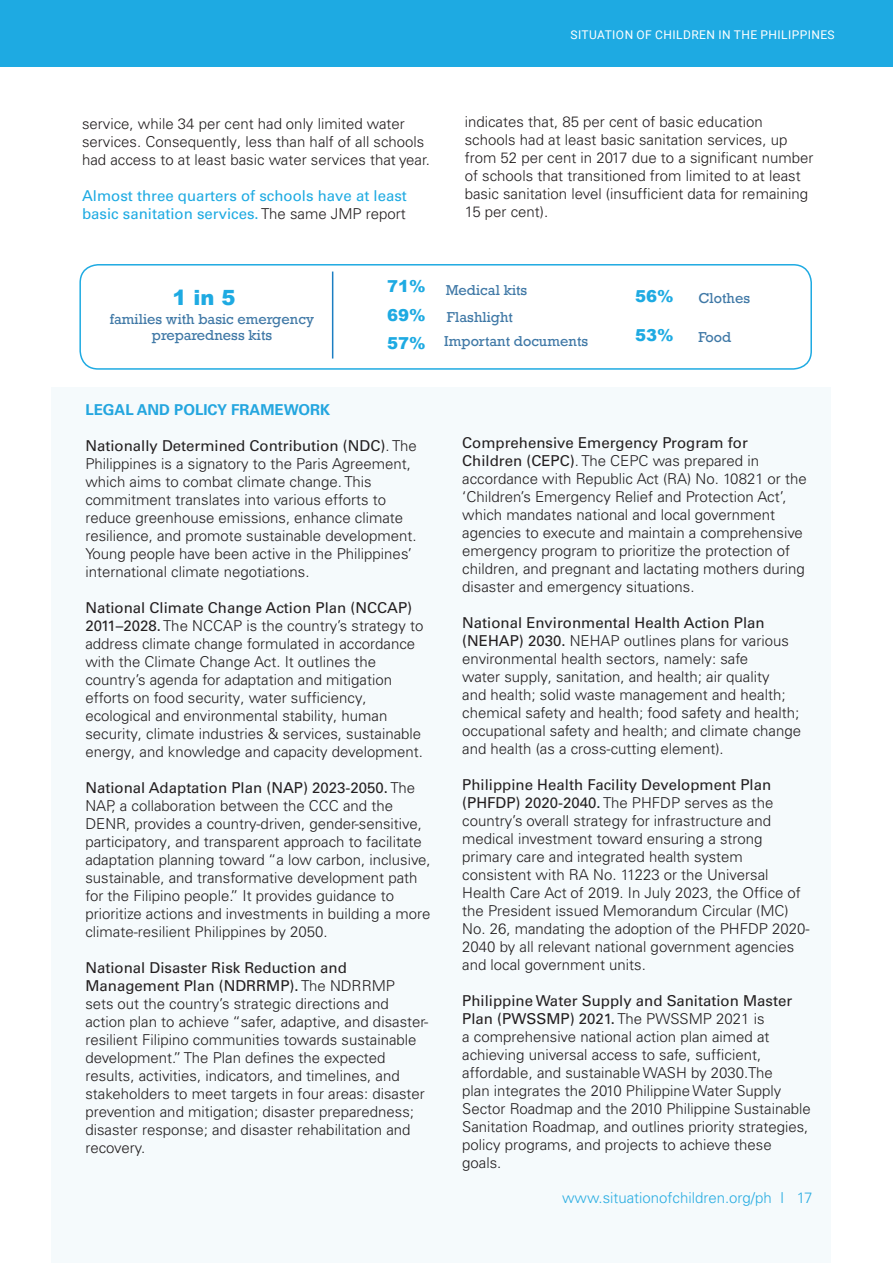
<style>
.page{position:relative;width:893px;height:1263px;background:#fff}
.page>*{position:absolute;margin:0;border:0;box-sizing:border-box;transform-origin:0 0}
.t1{font:900 21px "Arial";color:#1eaae2}
.t2{font:900 16.5px/28.5px "Arial";color:#1eaae2;text-align:justify}
.t3{font:300 15px/18px "Univers LT Pro 45";color:#231f20}
.t4{font:15px/18px "Univers LT Pro 55 Roman";color:#231f20}
.t5{font:15px/18px "Univers LT Pro 55 Roman";color:#1eaae2}
.t6{font:300 15px "Univers LT Pro 45";color:#1eaae2}
.t7{font:700 15px "Univers LT Pro 65";color:#24a6df}
.t8{font:13.5px/16.5px "Rockwell";color:#3f78a6;text-align:center}
.t9{font:12px "Roboto";letter-spacing:.035em;color:#fff}
.s1{font-family:"Univers LT Pro 45";font-weight:300;color:#231f20}
.s2{font-family:"Univers LT Pro 45";font-weight:300}
.s3{font-family:"Univers LT Pro 55 Roman";font-weight:400}
</style>
<div class="page">
<div style="left:0;top:0;width:893px;height:67px;background:#1eaae2"></div>
<div style="left:51px;top:387px;width:780px;height:876px;background:#f5fafc"></div>
<div style="left:79px;top:264px;width:733px;height:106px;border:2px solid #1eaae2;border-radius:18px"></div>
<hr style="left:332px;top:272px;width:1px;height:86px;background:#1b7ec2">
<p class="t3" style="left:82px;top:115px;width:350px">service, while 34 per cent had only limited water services. Consequently, less than half of all schools had access to at least basic water services that year.</p>
<p class="t5" style="left:82px;top:187px;width:326px">Almost three quarters of schools have at least basic sanitation services. <span class="s1">The same JMP report</span></p>
<p class="t9" style="left:570px;top:26px;width:266px">SITUATION OF CHILDREN IN THE PHILIPPINES</p>
<p class="t3" style="left:465px;top:113px;width:350px">indicates that, 85 per cent of basic education schools had at least basic sanitation services, up from 52 per cent in 2017 due to a significant number of schools that transitioned from limited to at least basic sanitation level (insufficient data for remaining 15 per cent).</p>
<h1 class="t1" style="left:172px;top:282px;width:64px">1 in 5</h1>
<p class="t8" style="left:110px;top:311px;width:206px">families with basic emergency preparedness kits</p>
<p class="t2" style="left:387px;top:271px;width:40px">71% 69% 57%</p>
<p class="t8" style="left:446px;top:277px;width:83px;line-height:26.8px;text-align:left">Medical kits<br>Flashlight</p>
<p class="t8" style="left:444px;top:333px;width:145px">Important documents</p>
<p class="t2" style="left:635px;top:281px;width:40px">56%</p>
<p class="t2" style="left:635px;top:320px;width:40px">53%</p>
<p class="t8" style="left:698px;top:290px;width:53px">Clothes</p>
<p class="t8" style="left:698px;top:329px;width:34px">Food</p>
<p class="t7" style="left:85px;top:401px;width:246px">LEGAL AND POLICY FRAMEWORK</p>
<p class="t4" style="left:85px;top:437px;width:333px">Nationally Determined Contribution (NDC)<span class="s2">. The</span></p>
<p class="t3" style="left:85px;top:455px;width:333px">Philippines is a signatory to the Paris Agreement, which aims to combat climate change. This commitment translates into various efforts to reduce greenhouse emissions, enhance climate resilience, and promote sustainable development.<br>Young people have been active in the Philippines’ international climate negotiations.</p>
<p class="t4" style="left:85px;top:599px;width:328px">National Climate Change Action Plan (NCCAP)</p>
<p class="t3" style="left:85px;top:617px;width:339px"><span class="s3">2011–2028.</span> The NCCAP is the country’s strategy to address climate change formulated in accordance with the Climate Change Act. It outlines the country’s agenda for adaptation and mitigation efforts on food security, water sufficiency, ecological and environmental stability, human security, climate industries &amp; services, sustainable energy, and knowledge and capacity development.</p>
<p class="t4" style="left:85px;top:779px;width:331px">National Adaptation Plan (NAP) 2023-2050. <span class="s2">The</span></p>
<p class="t3" style="left:85px;top:797px;width:347px">NAP, a collaboration between the CCC and the DENR, provides a country-driven, gender-sensitive, participatory, and transparent approach to facilitate adaptation planning toward “a low carbon, inclusive, sustainable, and transformative development path for the Filipino people.” It provides guidance to prioritize actions and investments in building a more climate-resilient Philippines by 2050.</p>
<p class="t4" style="left:85px;top:959px;width:311px">National Disaster Risk Reduction and<br>Management Plan (NDRRMP). <span class="s2">The NDRRMP</span></p>
<p class="t3" style="left:85px;top:995px;width:344px">sets out the country’s strategic directions and action plan to achieve “safer, adaptive, and disaster&shy;resilient Filipino communities towards sustainable development.” The Plan defines the expected results, activities, indicators, and timelines, and stakeholders to meet targets in four areas: disaster prevention and mitigation; disaster preparedness; disaster response; and disaster rehabilitation and recovery.</p>
<p class="t4" style="left:462px;top:434px;width:287px">Comprehensive Emergency Program for</p>
<p class="t3" style="left:462px;top:452px;width:346px"><span class="s3">Children (CEPC)</span>. The CEPC was prepared in accordance with Republic Act (RA) No. 10821 or the ‘Children’s Emergency Relief and Protection Act’, which mandates national and local government agencies to execute and maintain a comprehensive emergency program to prioritize the protection of children, and pregnant and lactating mothers during disaster and emergency situations.</p>
<p class="t4" style="left:462px;top:614px;width:304px">National Environmental Health Action Plan</p>
<p class="t3" style="left:462px;top:632px;width:340px"><span class="s3">(NEHAP) 2030.</span> NEHAP outlines plans for various environmental health sectors, namely: safe<br>water supply, sanitation, and health; air quality<br>and health; solid waste management and health; chemical safety and health; food safety and health; occupational safety and health; and climate change and health (as a cross-cutting element).</p>
<p class="t4" style="left:462px;top:776px;width:310px">Philippine Health Facility Development Plan</p>
<p class="t3" style="left:462px;top:794px;width:349px"><span class="s3">(PHFDP) 2020-2040.</span> The PHFDP serves as the country’s overall strategy for infrastructure and medical investment toward ensuring a strong primary care and integrated health system consistent with RA No. 11223 or the Universal Health Care Act of 2019. In July 2023, the Office of the President issued Memorandum Circular (MC)<br>No. 26, mandating the adoption of the PHFDP 2020- 2040 by all relevant national government agencies and local government units.</p>
<p class="t4" style="left:462px;top:992px;width:331px">Philippine Water Supply and Sanitation Master<br>Plan (PWSSMP) 2021. <span class="s2">The PWSSMP 2021 is</span></p>
<p class="t3" style="left:462px;top:1028px;width:350px">a comprehensive national action plan aimed at achieving universal access to safe, sufficient, affordable, and sustainable WASH by 2030.The<br>plan integrates the 2010 Philippine Water Supply Sector Roadmap and the 2010 Philippine Sustainable Sanitation Roadmap, and outlines priority strategies, policy programs, and projects to achieve these goals.</p>
<p class="t6" style="left:562px;top:1189px;width:252px">www.situationofchildren.org/ph I 17</p>
</div>
